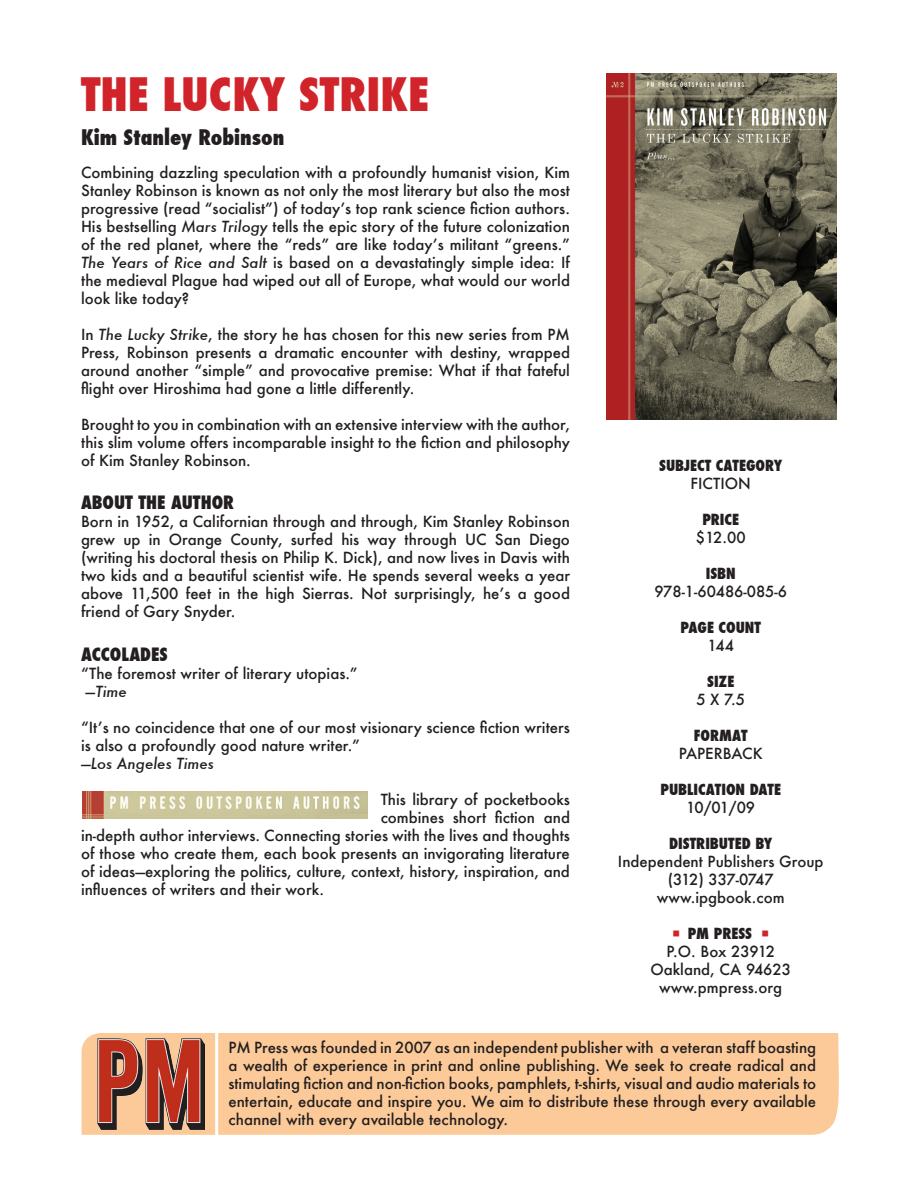
<style>
.page{position:relative;width:918px;height:1188px;background:#fff}
.page>*{position:absolute;margin:0;border:0;box-sizing:border-box;transform-origin:0 0}
.t1{font:800 condensed 45px "Futura";color:#d1232a}
.t2{font:800 condensed 21px "Futura";color:#231f20}
.t3{font:800 condensed 18px "Futura";color:#231f20}
.t4{font:500 15px/18px "Futura";color:#231f20;text-align:justify}
.t5{font:800 condensed 15px "Futura";color:#231f20}
.s1{font-style:italic}
</style>
<div class="page">
<img style="left:606px;top:74px;width:231px;height:346px">
<div style="left:81px;top:1033px;width:758px;height:102px;background:#fcca98"></div>
<hr style="left:215px;top:1033px;width:3px;height:103px;background:#fff">
<img style="left:97px;top:1037px;width:108px;height:92px">
<img style="left:82px;top:792px;width:285px;height:27px">
<h1 class="t1" style="left:81px;top:64px;width:349px">THE LUCKY STRIKE</h1>
<h2 class="t2" style="left:81px;top:123px;width:205px">Kim Stanley Robinson</h2>
<p class="t4" style="left:81px;top:163px;width:491px">Combining dazzling speculation with a profoundly humanist vision, Kim Stanley Robinson is known as not only the most literary but also the most progressive (read “socialist”) of todayʼs top rank science fiction authors.<br>His bestselling <span class="s1">Mars Trilogy</span> tells the epic story of the future colonization of the red planet, where the “reds” are like todayʼs militant “greens.” <span class="s1">The Years of Rice and Salt</span> is based on a devastatingly simple idea: If the medieval Plague had wiped out all of Europe, what would our world look like today?</p>
<p class="t4" style="left:81px;top:325px;width:491px">In <span class="s1">The Lucky Strike</span>, the story he has chosen for this new series from PM Press, Robinson presents a dramatic encounter with destiny, wrapped around another “simple” and provocative premise: What if that fateful flight over Hiroshima had gone a little differently.</p>
<p class="t4" style="left:81px;top:415px;width:490px">Brought to you in combination with an extensive interview with the author, this slim volume offers incomparable insight to the fiction and philosophy of Kim Stanley Robinson.</p>
<p class="t3" style="left:81px;top:490px;width:155px">ABOUT THE AUTHOR</p>
<p class="t4" style="left:81px;top:513px;width:491px">Born in 1952, a Californian through and through, Kim Stanley Robinson grew up in Orange County, surfed his way through UC San Diego (writing his doctoral thesis on Philip K. Dick), and now lives in Davis with two kids and a beautiful scientist wife. He spends several weeks a year above 11,500 feet in the high Sierras. Not surprisingly, heʼs a good friend of Gary Snyder.</p>
<p class="t3" style="left:81px;top:642px;width:88px">ACCOLADES</p>
<p class="t4" style="left:86px;top:664px;width:274px;text-indent:-5px">“The foremost writer of literary utopias.” —<span class="s1">Time</span></p>
<p class="t4" style="left:81px;top:718px;width:490px;text-align:left">“Itʼs no coincidence that one of our most visionary science fiction writers is also a profoundly good nature writer.”<br>—<span class="s1">Los Angeles Times</span></p>
<p class="t4" style="left:381px;top:790px;width:191px">This library of pocketbooks</p>
<p class="t4" style="left:381px;top:808px;width:191px">combines short fiction and</p>
<p class="t4" style="left:81px;top:826px;width:490px">in-depth author interviews. Connecting stories with the lives and thoughts</p>
<p class="t4" style="left:81px;top:844px;width:490px">of those who create them, each book presents an invigorating literature</p>
<p class="t4" style="left:81px;top:862px;width:490px">of ideas—exploring the politics, culture, context, history, inspiration, and</p>
<p class="t4" style="left:81px;top:880px;width:245px">influences of writers and their work.</p>
<p class="t5" style="left:659px;top:455px;width:125px">SUBJECT CATEGORY</p>
<p class="t4" style="left:691px;top:474px;width:62px">FICTION</p>
<p class="t5" style="left:702px;top:509px;width:38px">PRICE</p>
<p class="t4" style="left:696px;top:528px;width:51px">$12.00</p>
<p class="t5" style="left:706px;top:563px;width:32px">ISBN</p>
<p class="t4" style="left:654px;top:582px;width:134px">978-1-60486-085-6</p>
<p class="t5" style="left:680px;top:617px;width:82px">PAGE COUNT</p>
<p class="t4" style="left:707px;top:636px;width:28px">144</p>
<p class="t5" style="left:707px;top:671px;width:29px">SIZE</p>
<p class="t4" style="left:696px;top:690px;width:50px">5 X 7.5</p>
<p class="t5" style="left:694px;top:725px;width:55px">FORMAT</p>
<p class="t4" style="left:679px;top:744px;width:86px">PAPERBACK</p>
<p class="t5" style="left:660px;top:779px;width:122px">PUBLICATION DATE</p>
<p class="t4" style="left:686px;top:798px;width:71px">10/01/09</p>
<p class="t5" style="left:669px;top:833px;width:105px">DISTRIBUTED BY</p>
<p class="t4" style="left:618px;top:852px;width:207px;text-align:center">Independent Publishers Group (312) 337-0747 www.ipgbook.com</p>
<p class="t5" style="left:688px;top:923px;width:66px">PM PRESS</p>
<p class="t4" style="left:650px;top:942px;width:142px;text-align:center">P.O. Box 23912<br>Oakland, CA 94623 www.pmpress.org</p>
<p class="t4" style="left:228px;top:1038px;width:589px">PM Press was founded in 2007 as an independent publisher with a veteran staff boasting a wealth of experience in print and online publishing. We seek to create radical and stimulating fiction and non-fiction books, pamphlets, t-shirts, visual and audio materials to entertain, educate and inspire you. We aim to distribute these through every available channel with every available technology.</p>
</div>
